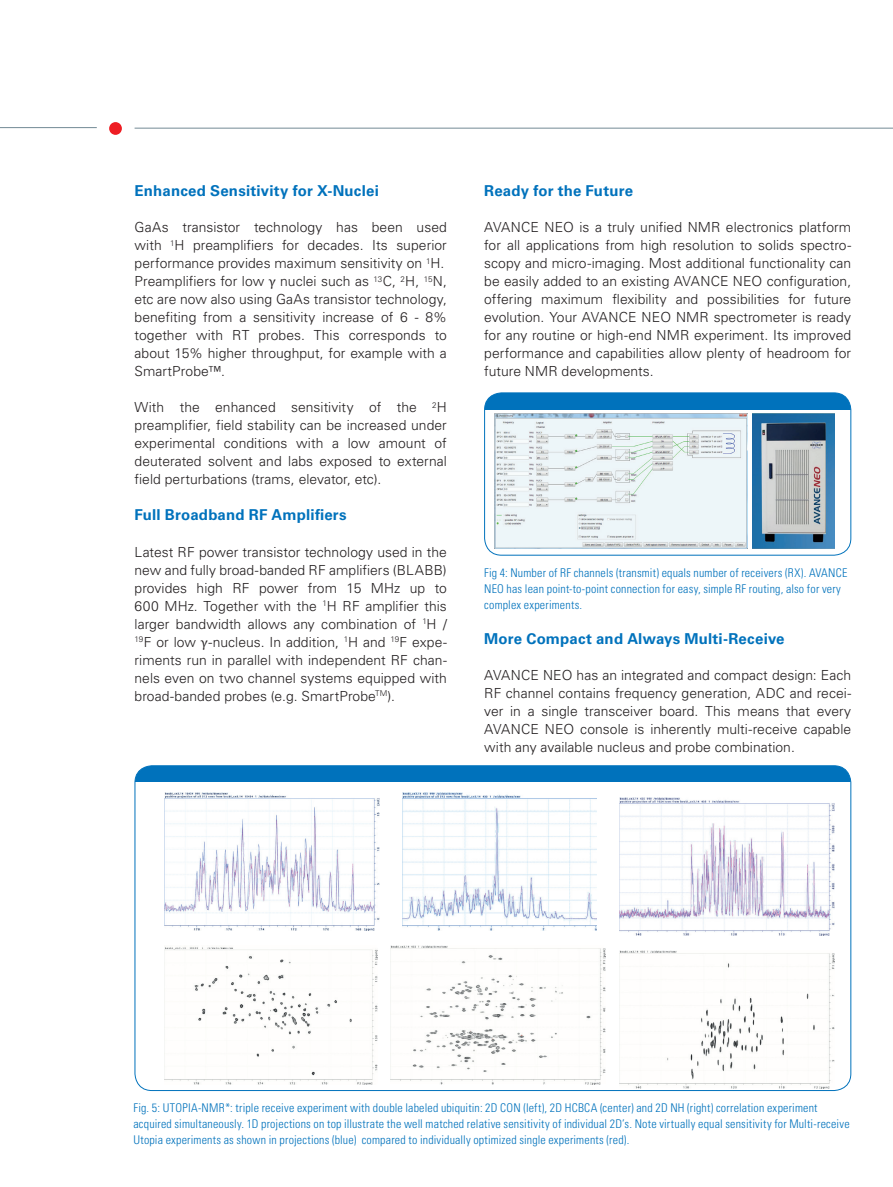
<style>
.page{position:relative;width:893px;height:1187px;background:#fff}
.page>*{position:absolute;margin:0;border:0;box-sizing:border-box;transform-origin:0 0}
.t1{font:700 15px "Univers LT Std";letter-spacing:.015em;color:#0072bc}
.t2{font:300 13.8px/18px "Univers LT Std";letter-spacing:.005em;color:#231f20;text-align:justify}
.t3{font:300 condensed 12px/15.8px "Univers LT Std";letter-spacing:.015em;color:#0072bc}
.s1{font-family:"Cambria Math";font-weight:400}
</style>
<div class="page">
<div style="left:109px;top:122px;width:13px;height:13px;background:#ee1d23;border-radius:50%"></div>
<hr style="left:135px;top:128px;width:758px;height:1px;background:#738a95">
<hr style="left:0;top:127px;width:97px;height:1px;background:#738a95">
<div style="left:485px;top:393px;width:366px;height:16px;background:#0072bc"></div>
<div style="left:484px;top:392px;width:367px;height:163px;border:1px solid #0072bc;border-radius:17px"></div>
<div style="left:135px;top:765px;width:716px;height:17px;background:#0072bc"></div>
<img style="left:164px;top:792px;width:215px;height:138px">
<img style="left:402px;top:792px;width:195px;height:138px">
<img style="left:620px;top:797px;width:215px;height:138px">
<img style="left:164px;top:947px;width:213px;height:136px">
<img style="left:391px;top:945px;width:215px;height:138px">
<img style="left:620px;top:950px;width:215px;height:138px">
<img style="left:495px;top:413px;width:252px;height:135px">
<img style="left:752px;top:413px;width:83px;height:135px">
<p class="t1" style="left:135px;top:182px;width:246px">Enhanced Sensitivity for X-Nuclei</p>
<p class="t2" style="left:135px;top:218px;width:314px;text-align:left">GaAs transistor technology has been used with <sup>1</sup>H preamplifiers for decades. Its superior performance provides maximum sensitivity on <sup>1</sup>H.<br>Preamplifiers for low <span class="s1">γ</span> nuclei such as <sup>13</sup>C, <sup>2</sup>H, <sup>15</sup>N, etc are now also using GaAs transistor technology, benefiting from a sensitivity increase of 6 - 8% together with RT probes. This corresponds to about 15% higher throughput, for example with a SmartProbe™.</p>
<p class="t2" style="left:135px;top:398px;width:314px">With the enhanced sensitivity of the <sup>2</sup>H preamplifier, field stability can be increased under experimental conditions with a low amount of deuterated solvent and labs exposed to external field perturbations (trams, elevator, etc).</p>
<p class="t1" style="left:135px;top:506px;width:214px">Full Broadband RF Amplifiers</p>
<p class="t2" style="left:135px;top:542px;width:314px">Latest RF power transistor technology used in the new and fully broad-banded RF amplifiers (BLABB) provides high RF power from 15 MHz up to 600 MHz. Together with the <sup>1</sup>H RF amplifier this larger bandwidth allows any combination of <sup>1</sup>H / <sup>19</sup>F or low <span class="s1">γ</span>-nucleus. In addition, <sup>1</sup>H and <sup>19</sup>F expe&shy;riments run in parallel with independent RF chan&shy;nels even on two channel systems equipped with broad-banded probes (e.g. SmartProbe<sup>TM</sup>).</p>
<p class="t1" style="left:484px;top:182px;width:150px">Ready for the Future</p>
<p class="t2" style="left:484px;top:218px;width:369px">AVANCE NEO is a truly unified NMR electronics platform for all applications from high resolution to solids spectro&shy;scopy and micro-imaging. Most additional functionality can be easily added to an existing AVANCE NEO configuration, offering maximum flexibility and possibilities for future evolution. Your AVANCE NEO NMR spectrometer is ready for any routine or high-end NMR experiment. Its improved performance and capabilities allow plenty of headroom for future NMR developments.</p>
<p class="t3" style="left:484px;top:565px;width:365px">Fig 4: Number of RF channels (transmit) equals number of receivers (RX). AVANCE<br>NEO has lean point-to-point connection for easy, simple RF routing, also for very complex experiments.</p>
<p class="t1" style="left:484px;top:630px;width:302px">More Compact and Always Multi-Receive</p>
<p class="t2" style="left:484px;top:666px;width:369px">AVANCE NEO has an integrated and compact design: Each RF channel contains frequency generation, ADC and recei&shy;ver in a single transceiver board. This means that every AVANCE NEO console is inherently multi-receive capable with any available nucleus and probe combination.</p>
<p class="t3" style="left:133px;top:1100px;width:718px">Fig. 5: UTOPIA-NMR*: triple receive experiment with double labeled ubiquitin: 2D CON (left), 2D HCBCA (center) and 2D NH (right) correlation experiment acquired simultaneously. 1D projections on top illustrate the well matched relative sensitivity of individual 2D’s. Note virtually equal sensitivity for Multi-receive<br>Utopia experiments as shown in projections (blue) compared to individually optimized single experiments (red).</p>
</div>
